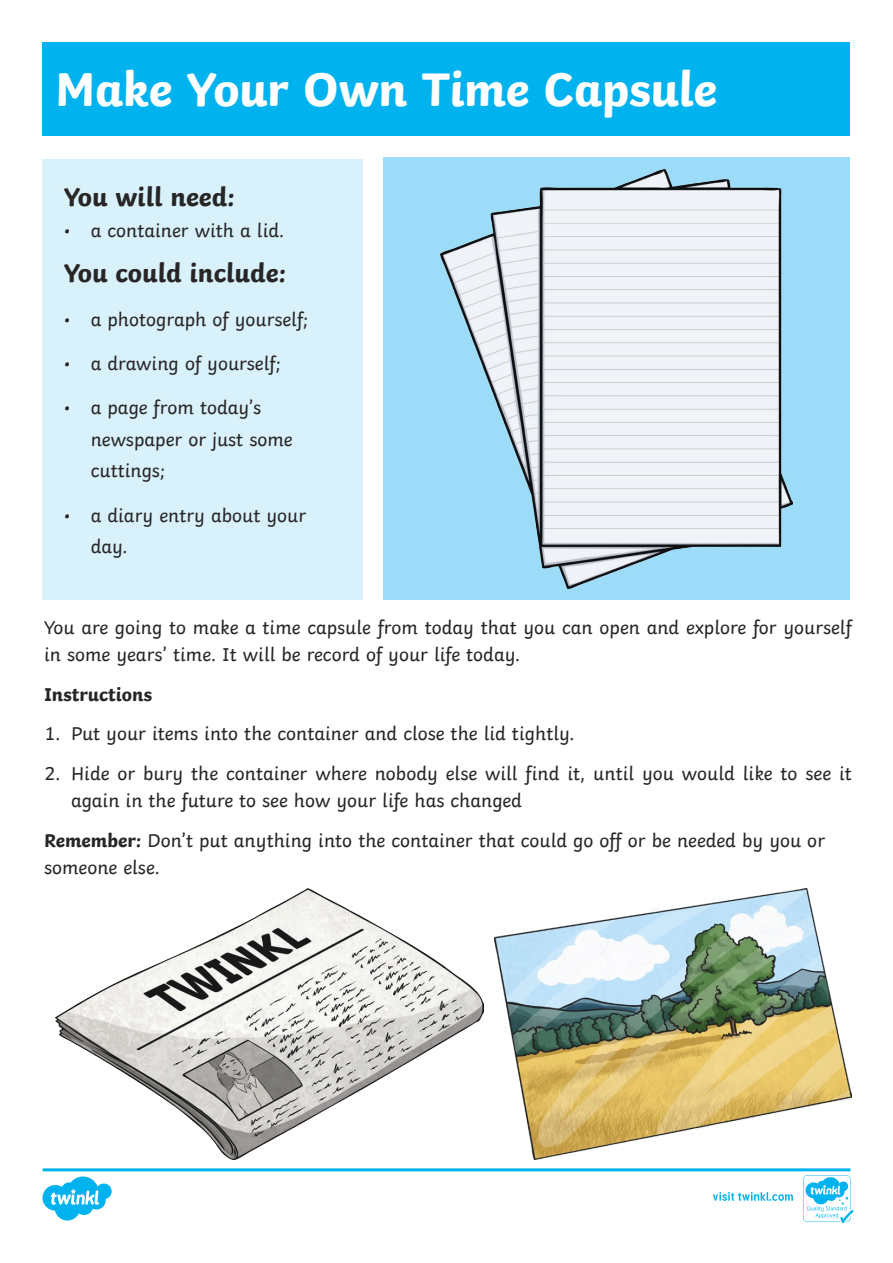
<style>
.page{position:relative;width:893px;height:1263px;background:#fff}
.page>*{position:absolute;margin:0;border:0;box-sizing:border-box;transform-origin:0 0}
.Heading_1{font:700 49.5px "Twinkl";letter-spacing:-.01em;color:#fff}
.KS1_Body_Copy{font:700 27px "Twinkl";color:#282526}
.Heading_2{font:700 27px "Twinkl";color:#282526}
.KS2_Body_Copy{font:19.5px/27px "Twinkl";color:#282526}
.KS2_Body_Copy-2{font:700 19.5px "Twinkl";color:#282526}
.s1{font-weight:700}
</style>
<div class="page">
<div style="left:42px;top:43px;width:808px;height:93px;background:#00b3ef"></div>
<div style="left:42px;top:159px;width:321px;height:441px;background:#d8f1fb"></div>
<div style="left:383px;top:157px;width:467px;height:443px;background:#9cdcf8"></div>
<img style="left:441px;top:169px;width:351px;height:420px">
<img style="left:495px;top:889px;width:357px;height:271px">
<img style="left:56px;top:889px;width:427px;height:271px">
<svg style="left:43px;top:1168px;width:810px;height:55px"></svg>
<p class="Heading_1" style="left:55px;top:48px;width:663px">Make Your Own Time Capsule</p>
<p class="Heading_2" style="left:64px;top:174px;width:173px">You will need:</p>
<p class="KS2_Body_Copy" style="left:64px;top:215px;width:222px">• a container with a lid.</p>
<p class="KS1_Body_Copy" style="left:64px;top:250px;width:224px">You could include:</p>
<p class="KS2_Body_Copy" style="left:64px;top:304px;width:246px">• a photograph of yourself;</p>
<p class="KS2_Body_Copy" style="left:64px;top:348px;width:218px">• a drawing of yourself;</p>
<p class="KS2_Body_Copy" style="left:91px;top:390px;width:203px;line-height:31.5px;text-indent:-27px">• a page from today’s newspaper or just some cuttings;</p>
<p class="KS2_Body_Copy" style="left:91px;top:497px;width:217px;line-height:31.5px;text-indent:-27px">• a diary entry about your day.</p>
<p class="KS2_Body_Copy" style="left:44px;top:612px;width:809px">You are going to make a time capsule from today that you can open and explore for yourself in some years’ time. It will be record of your life today.</p>
<p class="KS2_Body_Copy-2" style="left:44px;top:678px;width:110px">Instructions</p>
<p class="KS2_Body_Copy" style="left:44px;top:718px;width:532px">1. Put your items into the container and close the lid tightly.</p>
<p class="KS2_Body_Copy" style="left:71px;top:758px;width:782px;text-indent:-27px">2. Hide or bury the container where nobody else will find it, until you would like to see it again in the future to see how your life has changed</p>
<p class="KS2_Body_Copy" style="left:44px;top:825px;width:783px"><span class="s1">Remember:</span> Don’t put anything into the container that could go off or be needed by you or someone else.</p>
</div>
